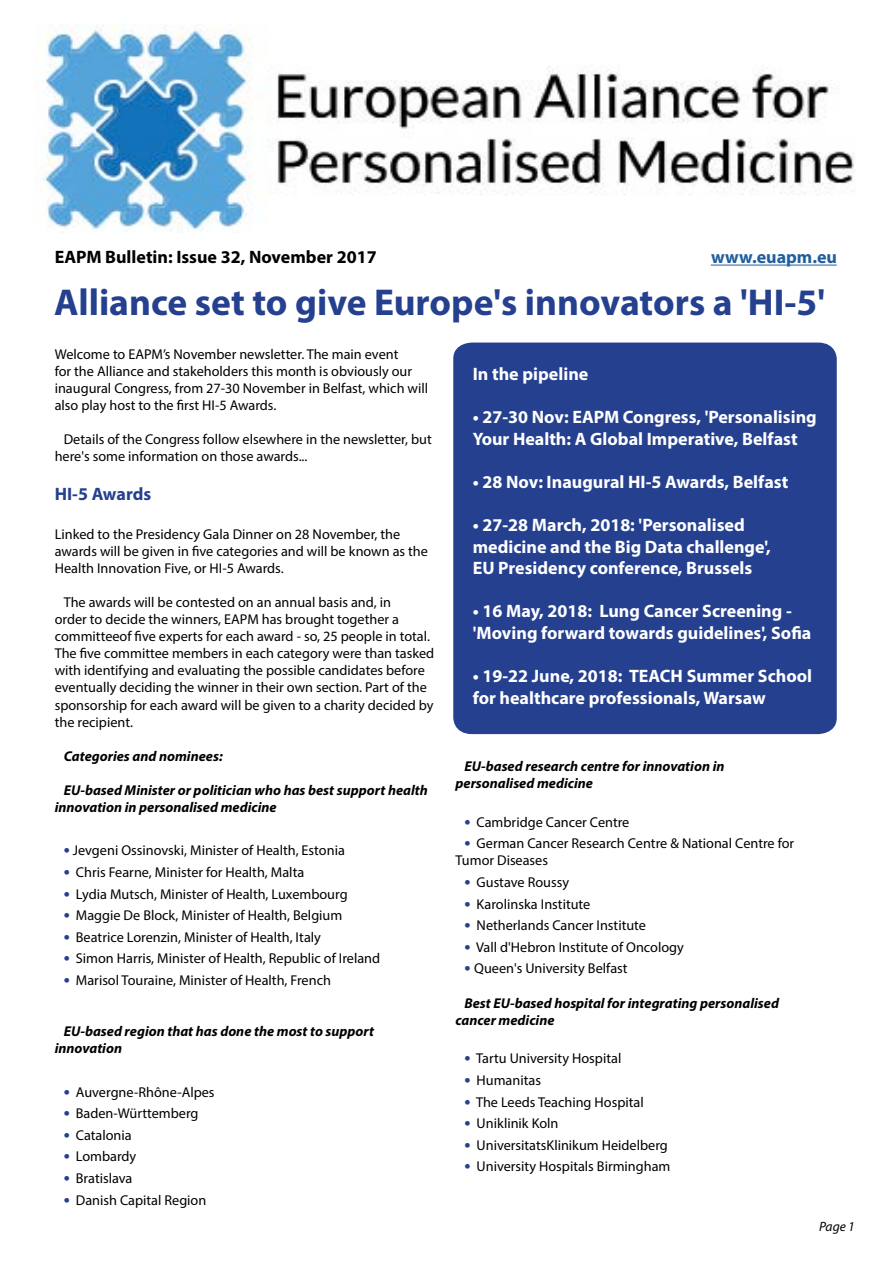
<style>
.page{position:relative;width:893px;height:1263px;background:#fff}
.page>*{position:absolute;margin:0;border:0;box-sizing:border-box;transform-origin:0 0}
.t1{font:700 37.5px "Myriad Pro";color:#25408f}
.t2{font:700 18px/21.6px "Myriad Pro";color:#fff}
.t3{font:700 18px "Myriad Pro";color:#000}
.t4{font:700 18px "Myriad Pro";color:#215e9e}
.t5{font:700 18px "Myriad Pro";letter-spacing:-.005em;color:#25408f}
.t6{font:14.25px/17.1px "Myriad Pro";color:#000}
.t7{font:italic 700 14.25px/17.1px "Myriad Pro";color:#000}
.t8{font:italic 13.5px "Myriad Pro";color:#000}
.s1{font-weight:700;font-size:18px;color:#25408f}
</style>
<div class="page">
<div style="left:453px;top:342px;width:384px;height:393px;background:#25408f"></div>
<hr style="left:711px;top:265px;width:126px;height:1px;background:#215e9e">
<img style="left:43px;top:24px;width:812px;height:209px">
<p class="t3" style="left:55px;top:245px;width:323px">EAPM Bulletin: Issue 32, November 2017</p>
<p class="t4" style="left:711px;top:245px;width:127px">www.euapm.eu</p>
<h1 class="t1" style="left:54px;top:278px;width:772px">Alliance set to give Europe's innovators a 'HI-5'</h1>
<p class="t6" style="left:55px;top:345px;width:375px">Welcome to EAPM’s November newsletter. The main event<br>for the Alliance and stakeholders this month is obviously our inaugural Congress, from 27-30 November in Belfast, which will also play host to the first HI-5 Awards.</p>
<p class="t6" style="left:55px;top:430px;width:379px;text-indent:9px">Details of the Congress follow elsewhere in the newsletter, but here's some information on those awards...</p>
<p class="t5" style="left:55px;top:482px;width:98px">HI-5 Awards</p>
<p class="t6" style="left:55px;top:525px;width:375px">Linked to the Presidency Gala Dinner on 28 November, the awards will be given in five categories and will be known as the<br>Health Innovation Five, or HI-5 Awards.</p>
<p class="t6" style="left:55px;top:593px;width:381px;text-indent:9px">The awards will be contested on an annual basis and, in<br>order to decide the winners, EAPM has brought together a committeeof five experts for each award - so, 25 people in total.<br>The five committee members in each category were than tasked with identifying and evaluating the possible candidates before eventually deciding the winner in their own section. Part of the sponsorship for each award will be given to a charity decided by the recipient.</p>
<p class="t7" style="left:64px;top:747px;width:160px">Categories and nominees:</p>
<p class="t7" style="left:55px;top:781px;width:375px;text-indent:9px">EU-based Minister or politician who has best support health innovation in personalised medicine</p>
<p class="t6" style="left:64px;top:842px;width:283px"><span class="s1">•</span> Jevgeni Ossinovski, Minister of Health, Estonia</p>
<p class="t6" style="left:64px;top:863px;width:242px"><span class="s1">•</span> Chris Fearne, Minister for Health, Malta</p>
<p class="t6" style="left:64px;top:885px;width:285px"><span class="s1">•</span> Lydia Mutsch, Minister of Health, Luxembourg</p>
<p class="t6" style="left:64px;top:907px;width:280px"><span class="s1">•</span> Maggie De Block, Minister of Health, Belgium</p>
<p class="t6" style="left:64px;top:928px;width:259px"><span class="s1">•</span> Beatrice Lorenzin, Minister of Health, Italy</p>
<p class="t6" style="left:64px;top:950px;width:318px"><span class="s1">•</span> Simon Harris, Minister of Health, Republic of Ireland</p>
<p class="t6" style="left:64px;top:971px;width:269px"><span class="s1">•</span> Marisol Touraine, Minister of Health, French</p>
<p class="t7" style="left:55px;top:1022px;width:321px;text-indent:9px">EU-based region that has done the most to support innovation</p>
<p class="t6" style="left:64px;top:1083px;width:152px"><span class="s1">•</span> Auvergne-Rhône-Alpes</p>
<p class="t6" style="left:64px;top:1105px;width:136px"><span class="s1">•</span> Baden-Württemberg</p>
<p class="t6" style="left:64px;top:1126px;width:69px"><span class="s1">•</span> Catalonia</p>
<p class="t6" style="left:64px;top:1148px;width:74px"><span class="s1">•</span> Lombardy</p>
<p class="t6" style="left:64px;top:1169px;width:70px"><span class="s1">•</span> Bratislava</p>
<p class="t6" style="left:64px;top:1191px;width:144px"><span class="s1">•</span> Danish Capital Region</p>
<p class="t2" style="left:473px;top:362px;width:117px">In the pipeline</p>
<p class="t2" style="left:473px;top:405px;width:345px">• 27-30 Nov: EAPM Congress, 'Personalising<br>Your Health: A Global Imperative, Belfast</p>
<p class="t2" style="left:473px;top:470px;width:317px">• 28 Nov: Inaugural HI-5 Awards, Belfast</p>
<p class="t2" style="left:473px;top:513px;width:299px">• 27-28 March, 2018: 'Personalised medicine and the Big Data challenge',<br>EU Presidency conference, Brussels</p>
<p class="t2" style="left:473px;top:600px;width:340px">• 16 May, 2018: Lung Cancer Screening - 'Moving forward towards guidelines', Sofia</p>
<p class="t2" style="left:473px;top:665px;width:341px">• 19-22 June, 2018: TEACH Summer School for healthcare professionals, Warsaw</p>
<p class="t7" style="left:455px;top:757px;width:270px;text-indent:9px">EU-based research centre for innovation in personalised medicine</p>
<p class="t6" style="left:464px;top:813px;width:166px"><span class="s1">•</span> Cambridge Cancer Centre</p>
<p class="t6" style="left:455px;top:835px;width:340px;text-indent:9px"><span class="s1">•</span> German Cancer Research Centre &amp; National Centre for<br>Tumor Diseases</p>
<p class="t6" style="left:464px;top:873px;width:106px"><span class="s1">•</span> Gustave Roussy</p>
<p class="t6" style="left:464px;top:895px;width:127px"><span class="s1">•</span> Karolinska Institute</p>
<p class="t6" style="left:464px;top:917px;width:183px"><span class="s1">•</span> Netherlands Cancer Institute</p>
<p class="t6" style="left:464px;top:938px;width:221px"><span class="s1">•</span> Vall d'Hebron Institute of Oncology</p>
<p class="t6" style="left:464px;top:960px;width:165px"><span class="s1">•</span> Queen's University Belfast</p>
<p class="t7" style="left:455px;top:994px;width:325px;text-indent:9px">Best EU-based hospital for integrating personalised cancer medicine</p>
<p class="t6" style="left:464px;top:1050px;width:158px"><span class="s1">•</span> Tartu University Hospital</p>
<p class="t6" style="left:464px;top:1071px;width:78px"><span class="s1">•</span> Humanitas</p>
<p class="t6" style="left:464px;top:1093px;width:181px"><span class="s1">•</span> The Leeds Teaching Hospital</p>
<p class="t6" style="left:464px;top:1115px;width:95px"><span class="s1">•</span> Uniklinik Koln</p>
<p class="t6" style="left:464px;top:1136px;width:205px"><span class="s1">•</span> UniversitatsKlinikum Heidelberg</p>
<p class="t6" style="left:464px;top:1158px;width:207px"><span class="s1">•</span> University Hospitals Birmingham</p>
<p class="t8" style="left:819px;top:1218px;width:37px">Page 1</p>
</div>
